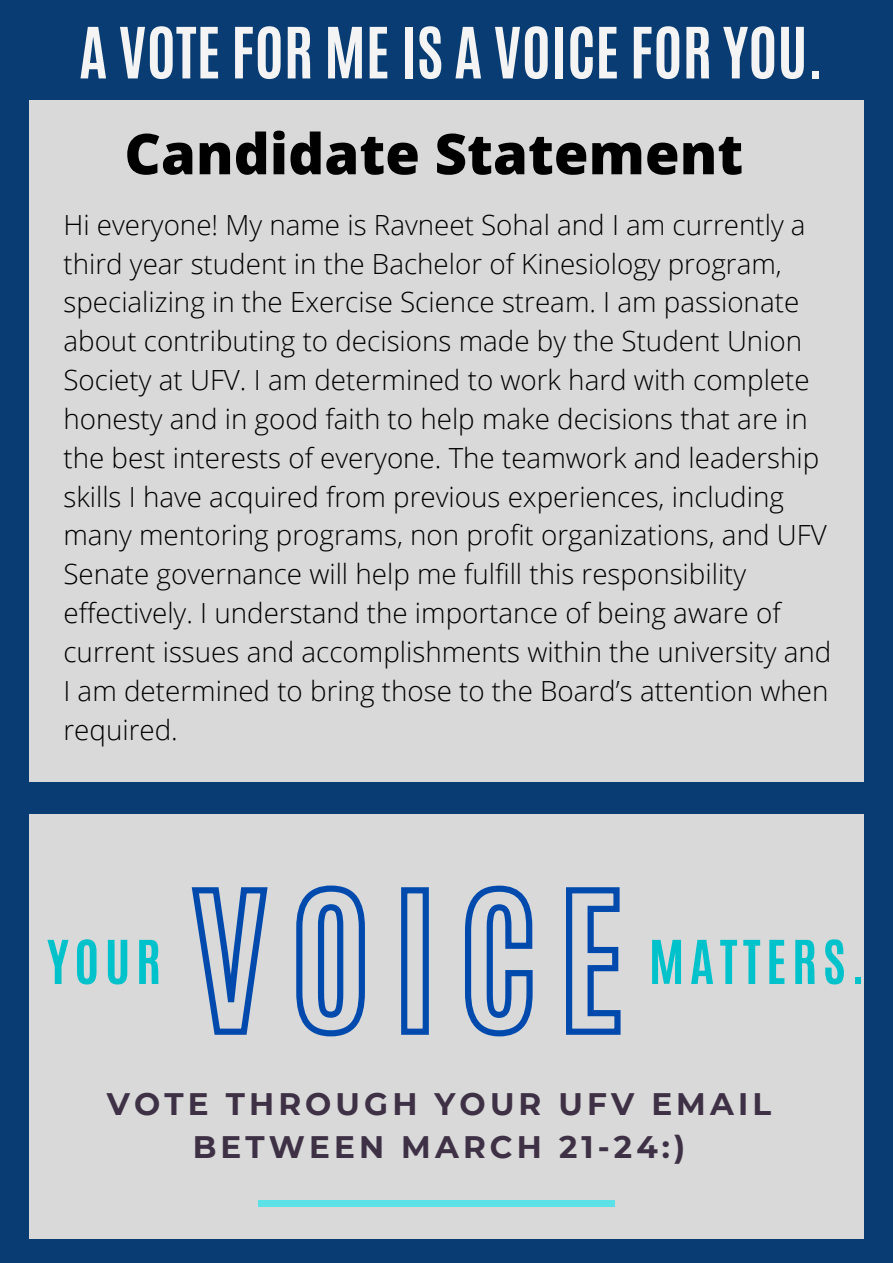
<style>
.page{position:relative;width:893px;height:1263px;background:#083c72}
.page>*{position:absolute;margin:0;border:0;box-sizing:border-box;transform-origin:0 0}
.t1{font:700 60px "Antonio";color:#f4f4f4}
.t2{font:800 56.25px "Open Sans";color:#000}
.t3{font:700 51.3px "Antonio";letter-spacing:.105em;color:#00c2cb}
.t4{font:700 31.05px/43.3px "Montserrat";letter-spacing:.135em;color:#3e3145;text-align:center}
.t5{font:300 27.75px/38.8px "Open Sans";color:#000}
</style>
<div class="page">
<div style="left:30px;top:100px;width:834px;height:681px;background:#d9d9d9"></div>
<div style="left:30px;top:813px;width:834px;height:425px;background:#d9d9d9"></div>
<div style="left:258px;top:1200px;width:356px;height:7px;background:#5ce1e6"></div>
<svg style="left:191px;top:885px;width:430px;height:152px"></svg>
<p class="t1" style="left:79px;top:10px;width:745px">A VOTE FOR ME IS A VOICE FOR YOU.</p>
<p class="t2" style="left:124px;top:114px;width:620px">Candidate Statement</p>
<p class="t5" style="left:63px;top:204px;width:769px">Hi everyone! My name is Ravneet Sohal and I am currently a third year student in the Bachelor of Kinesiology program, specializing in the Exercise Science stream. I am passionate about contributing to decisions made by the Student Union Society at UFV. I am determined to work hard with complete honesty and in good faith to help make decisions that are in the best interests of everyone. The teamwork and leadership skills I have acquired from previous experiences, including many mentoring programs, non profit organizations, and UFV Senate governance will help me fulfill this responsibility effectively. I understand the importance of being aware of current issues and accomplishments within the university and I am determined to bring those to the Board’s attention when required.</p>
<p class="t3" style="left:47px;top:925px;width:115px">YOUR</p>
<p class="t3" style="left:649px;top:925px;width:217px">MATTERS.</p>
<p class="t4" style="left:107px;top:1082px;width:666px">VOTE THROUGH YOUR UFV EMAIL<br>BETWEEN MARCH 21-24:)</p>
</div>
